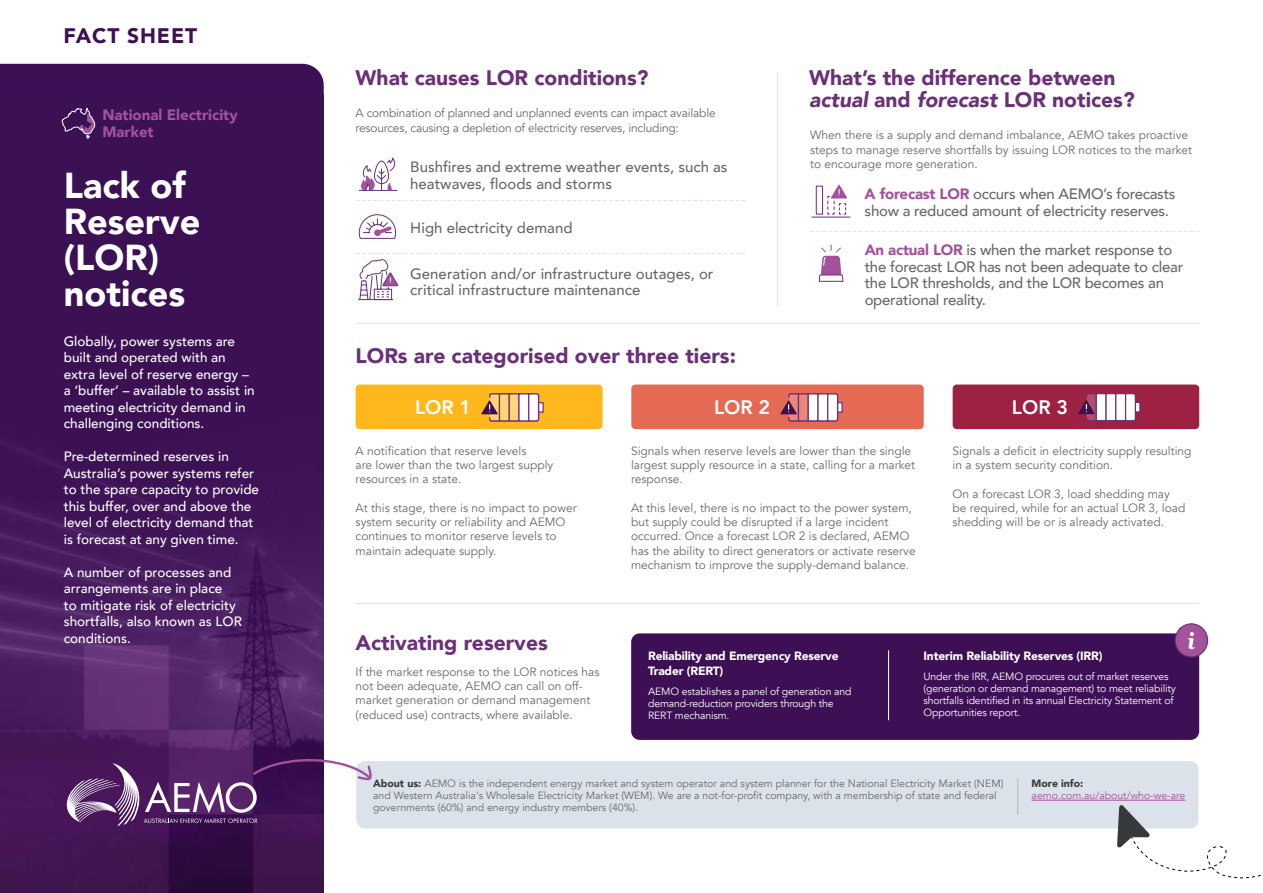
<style>
.page{position:relative;width:1263px;height:893px;background:#fff}
.page>*{position:absolute;margin:0;border:0;box-sizing:border-box;transform-origin:0 0}
.t1{font:900 36px/36px "Avenir";color:#fff}
.t2{font:900 21px/22.5px "Avenir";color:#6b3078}
.Factsheet{font:900 21px "Avenir";letter-spacing:.04em;color:#3d0f54}
.t3{font:800 19.5px "Avenir";color:#fff}
.Body_text_-_big{font:500 15px/16.5px "Avenir";letter-spacing:-.02em;color:#686a6a}
.Body_text_-_big-2{font:500 15px/16.5px "Avenir";color:#686a6a}
.Energy_market{font:900 15px/16.5px "Avenir";color:#a3529c}
.Hero_text{font:500 13.5px/16.5px "Avenir";color:#fff}
.Body_text{font:12px/14.2px "Avenir";color:#686a6a}
.Body_text-2{font:12px/14.2px "Avenir";letter-spacing:-.02em;color:#686a6a}
.H2-b{font:900 12px/15px "Avenir";letter-spacing:-.015em;color:#fff}
.Pop_out_box_text{font:10.5px/12px "Avenir";color:#686a6a}
.Pop_out_box_text-2{font:10.5px/12px "Avenir";letter-spacing:-.015em;color:#fff}
.Pop_out_box_text-3{font:10.5px "Avenir";color:#a3529c}
.Pop_out_box_text-4{font:900 10.5px "Avenir";color:#37393a}
.s1{font-style:italic}
.s2{font-weight:900;color:#a3529c}
.s3{font-weight:900;color:#37393a}
</style>
<div class="page">
<div style="left:0;top:64px;width:324px;height:31px;background:#3d0f54"></div>
<img style="left:0;top:95px;width:324px;height:798px">
<hr style="left:777px;top:73px;width:1px;height:233px;background:#e1e1e1">
<svg style="left:356px;top:200px;width:389px;height:1px"></svg>
<svg style="left:358px;top:157px;width:40px;height:34px"></svg>
<svg style="left:356px;top:253px;width:389px;height:47px"></svg>
<svg style="left:358px;top:214px;width:38px;height:25px"></svg>
<svg style="left:810px;top:231px;width:389px;height:1px"></svg>
<svg style="left:818px;top:245px;width:26px;height:37px"></svg>
<div style="left:816px;top:186px;width:7px;height:29px;border:1px solid #6c2f78"></div>
<hr style="left:812px;top:217px;width:38px;height:1px;background:#6c2f78">
<svg style="left:827px;top:184px;width:20px;height:31px"></svg>
<div style="left:631px;top:633px;width:568px;height:107px;background:#3d0f54;border-radius:9px"></div>
<svg style="left:1174px;top:623px;width:35px;height:35px"></svg>
<hr style="left:356px;top:323px;width:843px;height:1px;background:#e1e1e1">
<hr style="left:356px;top:603px;width:843px;height:1px;background:#e1e1e1">
<svg style="left:62px;top:105px;width:33px;height:35px"></svg>
<div style="left:356px;top:385px;width:247px;height:44px;background:#ffb81c;border-radius:4px"></div>
<svg style="left:540px;top:402px;width:4px;height:11px"></svg>
<div style="left:499px;top:393px;width:11px;height:28px;background:#ffd478;border:1px solid #6b3078"></div>
<div style="left:509px;top:393px;width:11px;height:28px;background:#ffd478;border:1px solid #6b3078"></div>
<div style="left:518px;top:393px;width:11px;height:28px;background:#fff;border:1px solid #6b3078"></div>
<svg style="left:527px;top:393px;width:13px;height:29px"></svg>
<svg style="left:481px;top:393px;width:20px;height:29px"></svg>
<div style="left:631px;top:385px;width:293px;height:44px;background:#e56a54;border-radius:4px"></div>
<svg style="left:839px;top:402px;width:4px;height:11px"></svg>
<div style="left:798px;top:393px;width:11px;height:28px;background:#eb8775;border:1px solid #6b3078"></div>
<div style="left:808px;top:393px;width:11px;height:28px;background:#fff;border:1px solid #6b3078"></div>
<div style="left:817px;top:393px;width:11px;height:28px;background:#fff;border:1px solid #6b3078"></div>
<svg style="left:826px;top:393px;width:13px;height:29px"></svg>
<svg style="left:780px;top:393px;width:20px;height:29px"></svg>
<div style="left:953px;top:385px;width:246px;height:44px;background:#9c2142;border-radius:4px"></div>
<svg style="left:1136px;top:402px;width:4px;height:11px"></svg>
<div style="left:1096px;top:393px;width:11px;height:28px;background:#fff;border:1px solid #6b3078"></div>
<div style="left:1105px;top:393px;width:11px;height:28px;background:#fff;border:1px solid #6b3078"></div>
<div style="left:1115px;top:393px;width:11px;height:28px;background:#fff;border:1px solid #6b3078"></div>
<svg style="left:1124px;top:393px;width:12px;height:29px"></svg>
<svg style="left:1078px;top:393px;width:19px;height:29px"></svg>
<div style="left:356px;top:761px;width:842px;height:67px;background:#dbe2e9;border-radius:9px"></div>
<hr style="left:1032px;top:800px;width:153px;height:1px;background:#a3529c">
<hr style="left:1017px;top:778px;width:1px;height:37px;background:#b4b5b5">
<svg style="left:67px;top:758px;width:305px;height:68px"></svg>
<svg style="left:1117px;top:805px;width:144px;height:74px"></svg>
<hr style="left:888px;top:650px;width:1px;height:70px;background:#fff">
<p class="Factsheet" style="left:64px;top:18px;width:135px">FACT SHEET</p>
<p class="Energy_market" style="left:102px;top:107px;width:137px">National Electricity<br>Market</p>
<p class="t1" style="left:64px;top:167px;width:138px">Lack of<br>Reserve (LOR) notices</p>
<p class="Hero_text" style="left:64px;top:332px;width:193px">Globally, power systems are built and operated with an extra level of reserve energy – a ‘buffer’ – available to assist in meeting electricity demand in challenging conditions.</p>
<p class="Hero_text" style="left:64px;top:448px;width:197px">Pre-determined reserves in<br>Australia’s power systems refer to the spare capacity to provide this buffer, over and above the level of electricity demand that is forecast at any given time.</p>
<p class="Hero_text" style="left:64px;top:563px;width:180px">A number of processes and arrangements are in place<br>to mitigate risk of electricity shortfalls, also known as LOR conditions.</p>
<h1 class="t2" style="left:356px;top:66px;width:294px">What causes LOR conditions?</h1>
<p class="Body_text-2" style="left:356px;top:106px;width:362px">A combination of planned and unplanned events can impact available resources, causing a depletion of electricity reserves, including:</p>
<p class="Body_text_-_big-2" style="left:410px;top:158px;width:319px">Bushfires and extreme weather events, such as heatwaves, floods and storms</p>
<p class="Body_text_-_big-2" style="left:410px;top:219px;width:164px">High electricity demand</p>
<p class="Body_text_-_big-2" style="left:410px;top:264px;width:305px">Generation and/or infrastructure outages, or critical infrastructure maintenance</p>
<h1 class="t2" style="left:356px;top:344px;width:382px">LORs are categorised over three tiers:</h1>
<h1 class="t2" style="left:809px;top:66px;width:327px">What’s the difference between <span class="s1">actual</span> and <span class="s1">forecast</span> LOR notices?</h1>
<p class="Body_text" style="left:810px;top:128px;width:383px">When there is a supply and demand imbalance, AEMO takes proactive steps to manage reserve shortfalls by issuing LOR notices to the market to encourage more generation.</p>
<p class="Body_text_-_big" style="left:865px;top:185px;width:312px"><span class="s2">A forecast LOR</span> occurs when AEMO’s forecasts show a reduced amount of electricity reserves.</p>
<p class="Body_text_-_big" style="left:865px;top:241px;width:320px"><span class="s2">An actual LOR</span> is when the market response to the forecast LOR has not been adequate to clear the LOR thresholds, and the LOR becomes an operational reality.</p>
<h3 class="t3" style="left:415px;top:392px;width:58px">LOR 1</h3>
<h3 class="t3" style="left:714px;top:392px;width:58px">LOR 2</h3>
<h3 class="t3" style="left:1012px;top:392px;width:58px">LOR 3</h3>
<p class="Body_text" style="left:356px;top:444px;width:172px">A notification that reserve levels</p>
<p class="Body_text" style="left:356px;top:458px;width:199px">are lower than the two largest supply resources in a state.</p>
<p class="Body_text" style="left:356px;top:501px;width:223px">At this stage, there is no impact to power system security or reliability and AEMO continues to monitor reserve levels to maintain adequate supply.</p>
<h1 class="t2" style="left:356px;top:631px;width:194px">Activating reserves</h1>
<p class="Body_text" style="left:356px;top:665px;width:245px">If the market response to the LOR notices has not been adequate, AEMO can call on off&shy;market generation or demand management (reduced use) contracts, where available.</p>
<p class="Body_text" style="left:631px;top:444px;width:286px">Signals when reserve levels are lower than the single largest supply resource in a state, calling for a market response.</p>
<p class="Body_text" style="left:631px;top:501px;width:286px">At this level, there is no impact to the power system, but supply could be disrupted if a large incident occurred. Once a forecast LOR 2 is declared, AEMO has the ability to direct generators or activate reserve mechanism to improve the supply-demand balance.</p>
<p class="Body_text" style="left:952px;top:444px;width:241px">Signals a deficit in electricity supply resulting in a system security condition.</p>
<p class="Body_text" style="left:952px;top:487px;width:234px">On a forecast LOR 3, load shedding may be required, while for an actual LOR 3, load shedding will be or is already activated.</p>
<p class="H2-b" style="left:648px;top:648px;width:192px">Reliability and Emergency Reserve<br>Trader (RERT)</p>
<p class="Pop_out_box_text-2" style="left:648px;top:686px;width:205px">AEMO establishes a panel of generation and demand-reduction providers through the<br>RERT mechanism.</p>
<p class="H2-b" style="left:923px;top:648px;width:180px">Interim Reliability Reserves (IRR)</p>
<p class="Pop_out_box_text-2" style="left:923px;top:671px;width:254px">Under the IRR, AEMO procures out of market reserves (generation or demand management) to meet reliability shortfalls identified in its annual Electricity Statement of Opportunities report.</p>
<p class="Pop_out_box_text" style="left:373px;top:778px;width:632px"><span class="s3">About us:</span> AEMO is the independent energy market and system operator and system planner for the National Electricity Market (NEM) and Western Australia's Wholesale Electricity Market (WEM). We are a not-for-profit company, with a membership of state and federal governments (60%) and energy industry members (40%).</p>
<p class="Pop_out_box_text-4" style="left:1032px;top:775px;width:53px">More info:</p>
<p class="Pop_out_box_text-3" style="left:1032px;top:789px;width:155px">aemo.com.au/about/who-we-are</p>
</div>
